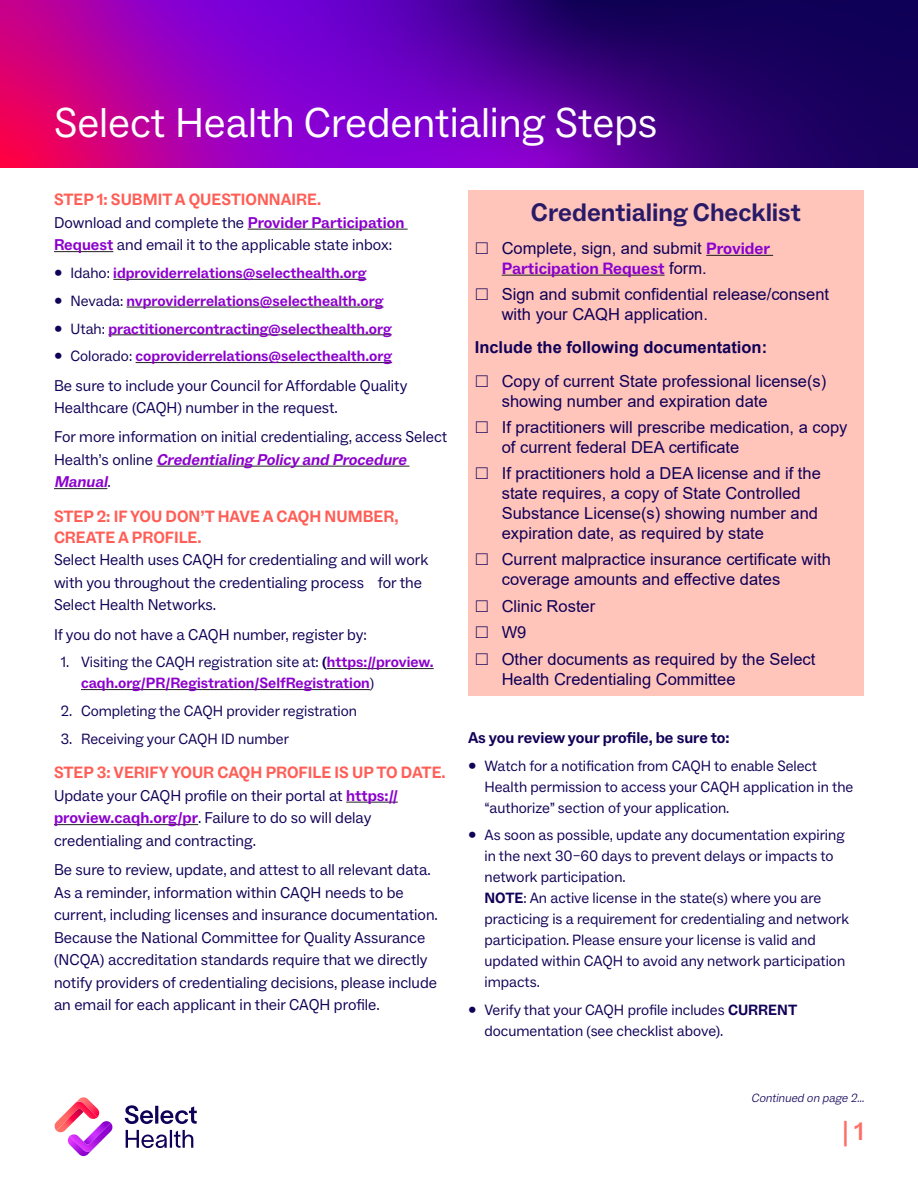
<style>
.page{position:relative;width:918px;height:1188px;background:#fff}
.page>*{position:absolute;margin:0;border:0;box-sizing:border-box;transform-origin:0 0}
.t1{font:42px "ABC Social";color:#fff}
.Header__17_pt_Dk_Blue{font:700 25.5px "ABC Social";color:#291a68}
.t2{font:500 25.5px "ABC Social";color:#ff6d66}
.t3{font:16.5px/19.8px "Arial";color:#110057}
.Header__Coral_14_pt_all_caps{font:700 16.5px/21px "ABC Social";color:#ff5d55}
.Checklist_Bullet{font:700 16.5px "Arial";color:#110057}
.Body_Copy__10_5_pt_Blue{font:15.75px/22.5px "ABC Social";color:#110057}
.Body_Copy__10_5_pt_Blue-2{font:700 15.75px "ABC Social";letter-spacing:-.005em;color:#110057}
.t4{font:15px/21px "ABC Social";color:#110057}
.t5{font:700 15px/21px "ABC Social";color:#8c00cd}
.Continued_On_From{font:italic 300 12px "ABC Social";color:#110057}
.s1{font-weight:700;color:#8c00cd}
.s2{font-weight:400;color:#110057}
.s3{font-weight:700;font-style:italic;color:#8c00cd}
.s4{color:#110057}
.s5{font-family:"ABC Social";font-weight:700;color:#8c00cd}
.s6{font-weight:700}
</style>
<div class="page">
<svg style="left:0;top:0;width:918px;height:167px;background:#660095"></svg>
<svg style="left:125px;top:1105px;width:72px;height:43px"></svg>
<svg style="left:54px;top:1097px;width:59px;height:59px"></svg>
<hr style="left:248px;top:229px;width:160px;height:1px;background:#231f20">
<hr style="left:54px;top:251px;width:59px;height:1px;background:#231f20">
<hr style="left:113px;top:279px;width:253px;height:1px;background:#231f20">
<hr style="left:127px;top:307px;width:257px;height:1px;background:#231f20">
<hr style="left:108px;top:335px;width:284px;height:1px;background:#231f20">
<hr style="left:136px;top:362px;width:256px;height:1px;background:#231f20">
<hr style="left:156px;top:466px;width:254px;height:1px;background:#231f20">
<hr style="left:54px;top:488px;width:53px;height:1px;background:#231f20">
<hr style="left:327px;top:668px;width:107px;height:1px;background:#231f20">
<hr style="left:81px;top:689px;width:289px;height:1px;background:#231f20">
<hr style="left:346px;top:802px;width:52px;height:1px;background:#231f20">
<hr style="left:54px;top:824px;width:144px;height:1px;background:#231f20">
<div style="left:468px;top:190px;width:396px;height:505px;background:#ffc5bb"></div>
<hr style="left:706px;top:255px;width:67px;height:1px;background:#231f20">
<hr style="left:502px;top:275px;width:163px;height:1px;background:#231f20">
<h1 class="t1" style="left:54px;top:97px;width:605px">Select Health Credentialing Steps</h1>
<p class="Header__Coral_14_pt_all_caps" style="left:54px;top:190px;width:269px">STEP 1: SUBMIT A QUESTIONNAIRE.</p>
<p class="Body_Copy__10_5_pt_Blue" style="left:54px;top:211px;width:352px">Download and complete the <span class="s1">Provider Participation<br>Request</span> and email it to the applicable state inbox:</p>
<p class="t5" style="left:54px;top:263px;width:314px"><span class="s2">• Idaho:</span> idproviderrelations@selecthealth.org</p>
<p class="t5" style="left:54px;top:291px;width:331px"><span class="s2">• Nevada:</span> nvproviderrelations@selecthealth.org</p>
<p class="t5" style="left:54px;top:318px;width:339px"><span class="s2">• Utah:</span> practitionercontracting@selecthealth.org</p>
<p class="t5" style="left:54px;top:346px;width:340px"><span class="s2">• Colorado:</span> coproviderrelations@selecthealth.org</p>
<p class="Body_Copy__10_5_pt_Blue" style="left:54px;top:374px;width:355px">Be sure to include your Council for Affordable Quality<br>Healthcare (CAQH) number in the request.</p>
<p class="Body_Copy__10_5_pt_Blue" style="left:54px;top:426px;width:395px">For more information on initial credentialing, access Select<br>H e a l t h ’ s o n l i n e <span class="s3">Credentialing Policy and Procedure<br>Manual</span>.</p>
<p class="Header__Coral_14_pt_all_caps" style="left:54px;top:506px;width:346px">STEP 2: IF YOU DON’T HAVE A CAQH NUMBER,<br>CREATE A PROFILE.</p>
<p class="Body_Copy__10_5_pt_Blue" style="left:54px;top:549px;width:376px">Select Health uses CAQH for credentialing and will work with you throughout the credentialing process for the<br>Select Health Networks.</p>
<p class="Body_Copy__10_5_pt_Blue" style="left:54px;top:623px;width:314px">If you do not have a CAQH number, register by:</p>
<p class="t5" style="left:81px;top:652px;width:354px;text-indent:-20px"><span class="s2">1. Visiting the CAQH registration site at:</span> <span class="s4">(</span>https://proview. caqh.org/PR/Registration/SelfRegistration<span class="s2">)</span></p>
<p class="t4" style="left:61px;top:701px;width:298px">2. Completing the CAQH provider registration</p>
<p class="t4" style="left:61px;top:728px;width:230px">3. Receiving your CAQH ID number</p>
<p class="Header__Coral_14_pt_all_caps" style="left:54px;top:763px;width:393px">STEP 3: VERIFY YOUR CAQH PROFILE IS UP TO DATE.</p>
<p class="Body_Copy__10_5_pt_Blue" style="left:54px;top:784px;width:345px">Update your CAQH profile on their portal at <span class="s1">https:// proview.caqh.org/pr</span>. Failure to do so will delay credentialing and contracting.</p>
<p class="Body_Copy__10_5_pt_Blue" style="left:54px;top:859px;width:385px">Be sure to review, update, and attest to all relevant data.<br>As a reminder, information within CAQH needs to be current, including licenses and insurance documentation.<br>Because the National Committee for Quality Assurance (NCQA) accreditation standards require that we directly notify providers of credentialing decisions, please include an email for each applicant in their CAQH profile.</p>
<p class="Header__17_pt_Dk_Blue" style="left:531px;top:196px;width:272px">Credentialing Checklist</p>
<p class="t3" style="left:502px;top:238px;width:270px">Complete, sign, and submit <span class="s5">Provider<br>Participation Request</span> form.</p>
<p class="t3" style="left:502px;top:285px;width:329px">Sign and submit confidential release/consent with your CAQH application.</p>
<p class="Checklist_Bullet" style="left:475px;top:336px;width:294px">Include the following documentation:</p>
<p class="t3" style="left:502px;top:371px;width:326px">Copy of current State professional license(s) showing number and expiration date</p>
<p class="t3" style="left:502px;top:417px;width:347px">If practitioners will prescribe medication, a copy of current federal DEA certificate</p>
<p class="t3" style="left:502px;top:464px;width:321px">If practitioners hold a DEA license and if the state requires, a copy of State Controlled Substance License(s) showing number and expiration date, as required by state</p>
<p class="t3" style="left:502px;top:550px;width:331px">Current malpractice insurance certificate with coverage amounts and effective dates</p>
<p class="t3" style="left:502px;top:596px;width:95px">Clinic Roster</p>
<p class="t3" style="left:502px;top:623px;width:26px">W9</p>
<p class="t3" style="left:502px;top:649px;width:315px">Other documents as required by the Select<br>Health Credentialing Committee</p>
<p class="Body_Copy__10_5_pt_Blue-2" style="left:468px;top:728px;width:263px">As you review your profile, be sure to:</p>
<p class="t4" style="left:484px;top:755px;width:370px;text-indent:-16px">• Watch for a notification from CAQH to enable Select<br>Health permission to access your CAQH application in the “authorize” section of your application.</p>
<p class="t4" style="left:484px;top:825px;width:366px;text-indent:-16px">• As soon as possible, update any documentation expiring in the next 30–60 days to prevent delays or impacts to network participation.<br><span class="s6">NOTE</span>: An active license in the state(s) where you are practicing is a requirement for credentialing and network participation. Please ensure your license is valid and updated within CAQH to avoid any network participation impacts.</p>
<p class="t4" style="left:484px;top:1000px;width:314px;text-indent:-16px">• Verify that your CAQH profile includes <span class="s6">CURRENT </span>documentation (see checklist above).</p>
<p class="Continued_On_From" style="left:751px;top:1091px;width:117px">Continued on page 2...</p>
<h2 class="t2" style="left:843px;top:1115px;width:23px">| 1</h2>
</div>
